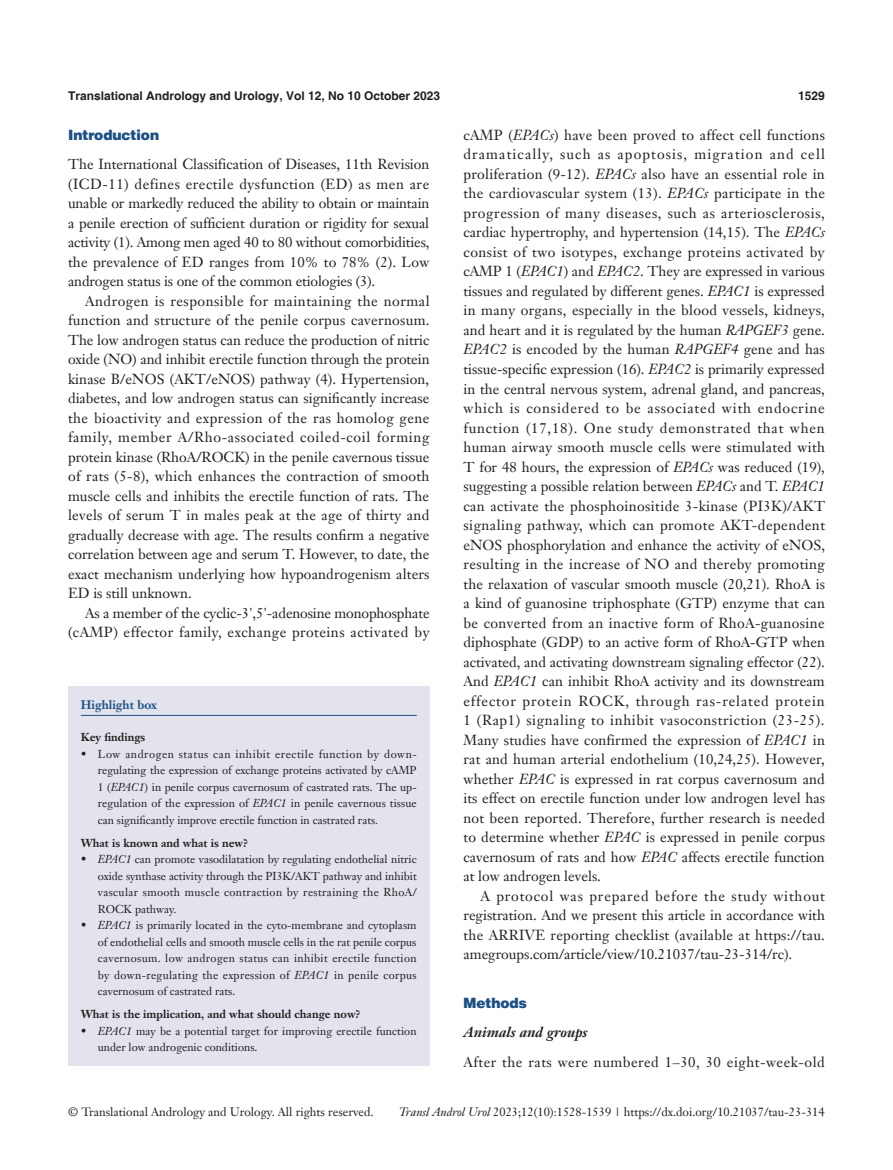
<style>
.page{position:relative;width:893px;height:1170px;background:#fff}
.page>*{position:absolute;margin:0;border:0;box-sizing:border-box;transform-origin:0 0}
.t1{font:14.25px/19.5px "Janson Text LT";color:#231f20;text-align:justify}
.t2{font:14.25px/19.5px "Janson Text LT";letter-spacing:.03em;color:#231f20;text-align:right}
.t3{font:14.25px "Janson Text LT";letter-spacing:.035em;color:#231f20}
._2ji-6_5{font:italic 700 14.25px "Janson Text LT";color:#231f20}
._1ji-zhengti{font:900 14.25px "Helvetica";color:#1c5085}
._1ji-6_5{font:900 14.25px "Helvetica";color:#1c5085}
.t4{font:12px "Janson Text LT";color:#231f20}
.t5{font:700 12px "Helvetica";color:#231f20}
.Cite{font:700 12px "Janson Text LT";color:#1c5085}
.box-zhengwen-1_5mm{font:11.25px/16.5px "Janson Text LT";color:#231f20;text-align:justify}
.box-zhengwen{font:11.25px/16.5px "Janson Text LT";letter-spacing:.03em;color:#231f20;text-align:justify}
.box-biaoti{font:700 11.25px "Janson Text LT";color:#231f20}
.s1{font-style:italic}
</style>
<div class="page">
<div style="left:68px;top:686px;width:361px;height:379px;background:#e2e3ec"></div>
<hr style="left:81px;top:715px;width:336px;height:1px;background:#1c5085">
<p class="t5" style="left:68px;top:88px;width:374px">Translational Andrology and Urology, Vol 12, No 10 October 2023</p>
<p class="t5" style="left:798px;top:88px;width:28px">1529</p>
<p class="_1ji-zhengti" style="left:68px;top:126px;width:93px">Introduction</p>
<p class="t1" style="left:68px;top:154px;width:363px">The International Classification of Diseases, 11th Revision (ICD-11) defines erectile dysfunction (ED) as men are unable or markedly reduced the ability to obtain or maintain a penile erection of sufficient duration or rigidity for sexual activity (1). Among men aged 40 to 80 without comorbidities, the prevalence of ED ranges from 10% to 78% (2). Low androgen status is one of the common etiologies (3).</p>
<p class="t1" style="left:68px;top:291px;width:363px;text-indent:17px">Androgen is responsible for maintaining the normal function and structure of the penile corpus cavernosum.<br>The low androgen status can reduce the production of nitric oxide (NO) and inhibit erectile function through the protein kinase B/eNOS (AKT/eNOS) pathway (4). Hypertension, diabetes, and low androgen status can significantly increase the bioactivity and expression of the ras homolog gene family, member A/Rho-associated coiled-coil forming protein kinase (RhoA/ROCK) in the penile cavernous tissue of rats (5-8), which enhances the contraction of smooth muscle cells and inhibits the erectile function of rats. The levels of serum T in males peak at the age of thirty and gradually decrease with age. The results confirm a negative correlation between age and serum T. However, to date, the exact mechanism underlying how hypoandrogenism alters ED is still unknown.</p>
<p class="t2" style="left:68px;top:603px;width:363px">As a member of the cyclic-3',5'-adenosine monophosphate (cAMP) effector family, exchange proteins activated by</p>
<p class="Cite" style="left:81px;top:697px;width:78px">Highlight box</p>
<p class="box-biaoti" style="left:81px;top:730px;width:66px">Key findings</p>
<p class="box-zhengwen-1_5mm" style="left:98px;top:745px;width:321px;text-indent:-17px">• Low androgen status can inhibit erectile function by down&shy;regulating the expression of exchange proteins activated by cAMP 1 (<span class="s1">EPAC1</span>) in penile corpus cavernosum of castrated rats. The up&shy;regulation of the expression of <span class="s1">EPAC1</span> in penile cavernous tissue can significantly improve erectile function in castrated rats.</p>
<p class="box-biaoti" style="left:81px;top:835px;width:169px">What is known and what is new?</p>
<p class="box-zhengwen" style="left:98px;top:851px;width:321px;text-indent:-17px">• <span class="s1">EPAC1</span> can promote vasodilatation by regulating endothelial nitric oxide synthase activity through the PI3K/AKT pathway and inhibit vascular smooth muscle contraction by restraining the RhoA/ ROCK pathway.</p>
<p class="box-zhengwen-1_5mm" style="left:98px;top:917px;width:320px;text-indent:-17px">• <span class="s1">EPAC1</span> is primarily located in the cyto-membrane and cytoplasm of endothelial cells and smooth muscle cells in the rat penile corpus cavernosum. low androgen status can inhibit erectile function by down-regulating the expression of <span class="s1">EPAC1</span> in penile corpus cavernosum of castrated rats.</p>
<p class="box-biaoti" style="left:81px;top:1007px;width:281px">What is the implication, and what should change now?</p>
<p class="box-zhengwen-1_5mm" style="left:98px;top:1022px;width:320px;text-indent:-17px">• <span class="s1">EPAC1</span> may be a potential target for improving erectile function under low androgenic conditions.</p>
<p class="t1" style="left:463px;top:125px;width:363px">cAMP (<span class="s1">EPACs</span>) have been proved to affect cell functions dramatically, such as apoptosis, migration and cell proliferation (9-12). <span class="s1">EPACs</span> also have an essential role in the cardiovascular system (13). <span class="s1">EPACs</span> participate in the progression of many diseases, such as arteriosclerosis, cardiac hypertrophy, and hypertension (14,15). The <span class="s1">EPACs </span>consist of two isotypes, exchange proteins activated by cAMP 1 (<span class="s1">EPAC1</span>) and <span class="s1">EPAC2</span>. They are expressed in various tissues and regulated by different genes. <span class="s1">EPAC1</span> is expressed in many organs, especially in the blood vessels, kidneys, and heart and it is regulated by the human <span class="s1">RAPGEF3</span> gene.<br><span class="s1">EPAC2</span> is encoded by the human <span class="s1">RAPGEF4</span> gene and has tissue-specific expression (16). <span class="s1">EPAC2</span> is primarily expressed in the central nervous system, adrenal gland, and pancreas, which is considered to be associated with endocrine function (17,18). One study demonstrated that when human airway smooth muscle cells were stimulated with T for 48 hours, the expression of <span class="s1">EPACs</span> was reduced (19), suggesting a possible relation between <span class="s1">EPACs</span> and T. <span class="s1">EPAC1 </span>can activate the phosphoinositide 3-kinase (PI3K)/AKT signaling pathway, which can promote AKT-dependent eNOS phosphorylation and enhance the activity of eNOS, resulting in the increase of NO and thereby promoting the relaxation of vascular smooth muscle (20,21). RhoA is a kind of guanosine triphosphate (GTP) enzyme that can be converted from an inactive form of RhoA-guanosine diphosphate (GDP) to an active form of RhoA-GTP when activated, and activating downstream signaling effector (22).<br>And <span class="s1">EPAC1</span> can inhibit RhoA activity and its downstream effector protein ROCK, through ras-related protein 1 (Rap1) signaling to inhibit vasoconstriction (23-25).<br>Many studies have confirmed the expression of <span class="s1">EPAC1</span> in rat and human arterial endothelium (10,24,25). However, whether <span class="s1">EPAC</span> is expressed in rat corpus cavernosum and its effect on erectile function under low androgen level has not been reported. Therefore, further research is needed to determine whether <span class="s1">EPAC</span> is expressed in penile corpus cavernosum of rats and how <span class="s1">EPAC</span> affects erectile function at low androgen levels.</p>
<p class="t1" style="left:463px;top:885px;width:363px;text-indent:17px">A protocol was prepared before the study without registration. And we present this article in accordance with the ARRIVE reporting checklist (available at https://tau. amegroups.com/article/view/10.21037/tau-23-314/rc).</p>
<p class="_1ji-6_5" style="left:463px;top:993px;width:65px">Methods</p>
<p class="_2ji-6_5" style="left:463px;top:1023px;width:126px">Animals and groups</p>
<p class="t3" style="left:463px;top:1052px;width:363px">After the rats were numbered 1–30, 30 eight-week-old</p>
<p class="t4" style="left:68px;top:1104px;width:307px">© Translational Andrology and Urology. All rights reserved.</p>
<p class="t4" style="left:399px;top:1104px;width:427px"><span class="s1">Transl Androl Urol</span> 2023;12(10):1528-1539 | https://dx.doi.org/10.21037/tau-23-314</p>
</div>
